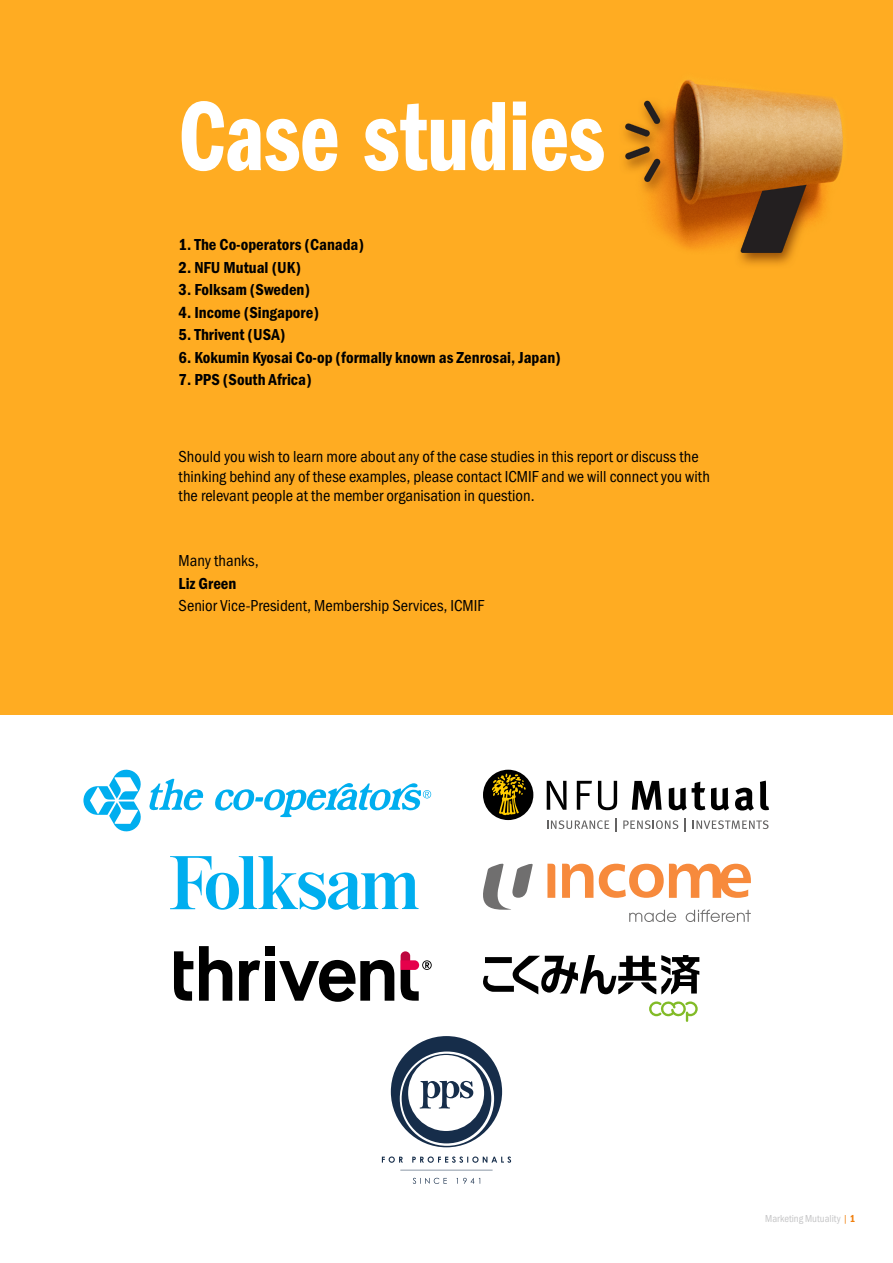
<style>
.page{position:relative;width:893px;height:1263px;background:#fff}
.page>*{position:absolute;margin:0;border:0;box-sizing:border-box;transform-origin:0 0}
.t1{font:102px "Franklin Gothic URW Com Dem";color:#fff}
.t2{font:16.5px/19.8px "Franklin Gothic URW Con Boo";color:#000}
.t3{font:16.5px "Franklin Gothic URW Con Dem";color:#000}
.t4{font:10.5px "Franklin Gothic URW Con Boo";color:#c5c5c6}
.s1{color:#f0800f}
.s2{font-family:"Franklin Gothic URW Con Dem";color:#f0800f}
</style>
<div class="page">
<div style="left:0;top:0;width:893px;height:714px;background:#ffac22"></div>
<img style="left:625px;top:80px;width:218px;height:185px">
<svg style="left:83px;top:770px;width:121px;height:61px"></svg>
<svg style="left:215px;top:783px;width:216px;height:34px"></svg>
<div style="left:483px;top:770px;width:50px;height:50px;background:#000;border-radius:50%"></div>
<svg style="left:547px;top:781px;width:19px;height:29px"></svg>
<svg style="left:577px;top:781px;width:15px;height:29px"></svg>
<svg style="left:598px;top:781px;width:19px;height:29px"></svg>
<svg style="left:632px;top:781px;width:30px;height:29px"></svg>
<svg style="left:669px;top:782px;width:36px;height:28px"></svg>
<svg style="left:711px;top:787px;width:18px;height:23px"></svg>
<svg style="left:735px;top:788px;width:19px;height:23px"></svg>
<svg style="left:760px;top:781px;width:9px;height:29px"></svg>
<svg style="left:492px;top:773px;width:34px;height:42px"></svg>
<svg style="left:547px;top:820px;width:62px;height:9px"></svg>
<svg style="left:623px;top:820px;width:55px;height:9px"></svg>
<svg style="left:692px;top:820px;width:76px;height:9px"></svg>
<svg style="left:684px;top:818px;width:1px;height:13px"></svg>
<svg style="left:615px;top:818px;width:1px;height:13px"></svg>
<svg style="left:170px;top:856px;width:249px;height:54px"></svg>
<svg style="left:382px;top:1036px;width:129px;height:148px"></svg>
<svg style="left:174px;top:951px;width:19px;height:50px"></svg>
<svg style="left:199px;top:946px;width:33px;height:55px"></svg>
<svg style="left:239px;top:960px;width:21px;height:41px"></svg>
<div style="left:265px;top:961px;width:10px;height:40px;background:#000"></div>
<div style="left:265px;top:946px;width:10px;height:9px;background:#000"></div>
<svg style="left:279px;top:960px;width:115px;height:42px"></svg>
<svg style="left:401px;top:951px;width:31px;height:50px"></svg>
<svg style="left:483px;top:955px;width:216px;height:39px"></svg>
<svg style="left:649px;top:1001px;width:49px;height:21px"></svg>
<svg style="left:483px;top:864px;width:50px;height:46px"></svg>
<svg style="left:547px;top:864px;width:204px;height:34px"></svg>
<svg style="left:629px;top:909px;width:122px;height:12px"></svg>
<h1 class="t1" style="left:179px;top:65px;width:428px">Case studies</h1>
<p class="t3" style="left:179px;top:234px;width:187px">1. The Co-operators (Canada)</p>
<p class="t3" style="left:179px;top:256px;width:124px">2. NFU Mutual (UK)</p>
<p class="t3" style="left:179px;top:279px;width:133px">3. Folksam (Sweden)</p>
<p class="t3" style="left:179px;top:301px;width:142px">4. Income (Singapore)</p>
<p class="t3" style="left:179px;top:324px;width:108px">5. Thrivent (USA)</p>
<p class="t3" style="left:179px;top:346px;width:384px">6. Kokumin Kyosai Co-op (formally known as Zenrosai, Japan)</p>
<p class="t3" style="left:179px;top:369px;width:135px">7. PPS (South Africa)</p>
<p class="t2" style="left:179px;top:446px;width:533px">Should you wish to learn more about any of the case studies in this report or discuss the thinking behind any of these examples, please contact ICMIF and we will connect you with the relevant people at the member organisation in question.</p>
<p class="t2" style="left:179px;top:551px;width:82px">Many thanks,</p>
<p class="t3" style="left:179px;top:572px;width:59px">Liz Green</p>
<p class="t2" style="left:179px;top:596px;width:307px">Senior Vice-President, Membership Services, ICMIF</p>
<p class="t4" style="left:765px;top:1212px;width:91px">Marketing Mutuality <span class="s1">|</span> <span class="s2">1</span></p>
</div>
